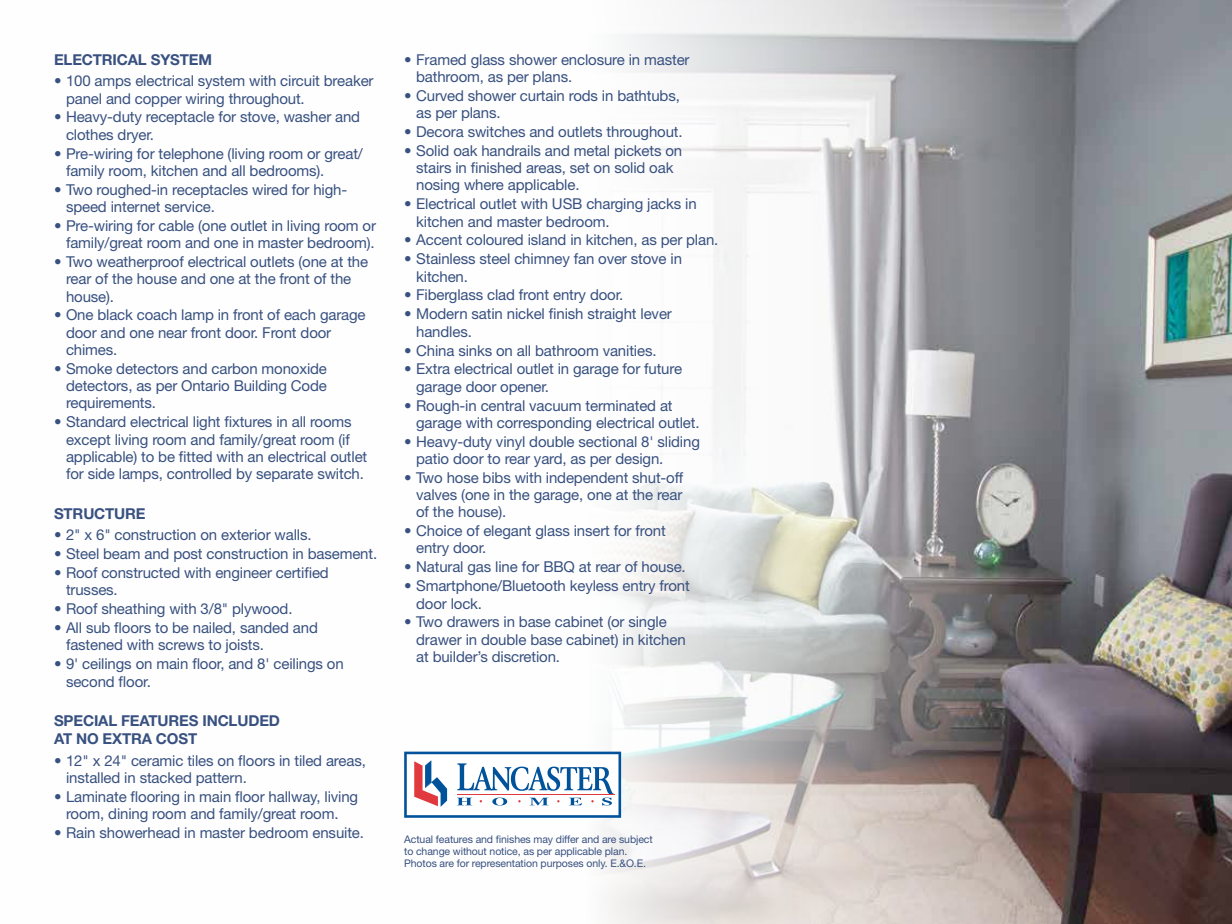
<style>
.page{position:relative;width:1232px;height:924px;background:#fff}
.page>*{position:absolute;margin:0;border:0;box-sizing:border-box;transform-origin:0 0}
.t1{font:15px/17.2px "Helvetica Neue LT Std";letter-spacing:-.01em;color:#385180}
.t2{font:700 15px/18px "Helvetica Neue LT Std";letter-spacing:-.01em;color:#385180}
.t3{font:10.5px/12px "Helvetica Neue LT Std";letter-spacing:-.01em;color:#385180}
</style>
<div class="page">
<img style="left:404px;top:0;width:827px;height:923px">
<svg style="left:404px;top:751px;width:217px;height:66px"></svg>
<p class="t2" style="left:54px;top:50px;width:159px">ELECTRICAL SYSTEM</p>
<p class="t1" style="left:66px;top:72px;width:309px;text-indent:-12px">• 100 amps electrical system with circuit breaker panel and copper wiring throughout.</p>
<p class="t1" style="left:66px;top:108px;width:295px;text-indent:-12px">• Heavy-duty receptacle for stove, washer and clothes dryer.</p>
<p class="t1" style="left:66px;top:144px;width:298px;text-indent:-12px">• Pre-wiring for telephone (living room or great/ family room, kitchen and all bedrooms).</p>
<p class="t1" style="left:66px;top:180px;width:283px;text-indent:-12px">• Two roughed-in receptacles wired for high&shy;speed internet service.</p>
<p class="t1" style="left:54px;top:217px;width:323px;text-align:right">• Pre-wiring for cable (one outlet in living room or family/great room and one in master bedroom).</p>
<p class="t1" style="left:66px;top:253px;width:303px;text-indent:-12px">• Two weatherproof electrical outlets (one at the rear of the house and one at the front of the house).</p>
<p class="t1" style="left:66px;top:306px;width:301px;text-indent:-12px">• One black coach lamp in front of each garage door and one near front door. Front door chimes.</p>
<p class="t1" style="left:66px;top:359px;width:262px;text-align:justify;text-indent:-12px">• Smoke detectors and carbon monoxide detectors, as per Ontario Building Code requirements.</p>
<p class="t1" style="left:66px;top:413px;width:303px;text-indent:-12px">• Standard electrical light fixtures in all rooms except living room and family/great room (if applicable) to be fitted with an electrical outlet for side lamps, controlled by separate switch.</p>
<p class="t2" style="left:54px;top:504px;width:93px">STRUCTURE</p>
<p class="t1" style="left:54px;top:526px;width:259px">• 2" x 6" construction on exterior walls.</p>
<p class="t1" style="left:54px;top:545px;width:325px">• Steel beam and post construction in basement.</p>
<p class="t1" style="left:66px;top:564px;width:264px;text-indent:-12px">• Roof constructed with engineer certified trusses.</p>
<p class="t1" style="left:54px;top:600px;width:240px">• Roof sheathing with 3/8" plywood.</p>
<p class="t1" style="left:66px;top:619px;width:253px;text-indent:-12px">• All sub floors to be nailed, sanded and fastened with screws to joists.</p>
<p class="t1" style="left:66px;top:655px;width:279px;text-indent:-12px">• 9' ceilings on main floor, and 8' ceilings on second floor.</p>
<p class="t2" style="left:54px;top:711px;width:227px">SPECIAL FEATURES INCLUDED<br>AT NO EXTRA COST</p>
<p class="t1" style="left:66px;top:751px;width:301px;text-indent:-12px">• 12" x 24" ceramic tiles on floors in tiled areas, installed in stacked pattern.</p>
<p class="t1" style="left:54px;top:787px;width:306px;text-align:center">• Laminate flooring in main floor hallway, living room, dining room and family/great room.</p>
<p class="t1" style="left:54px;top:824px;width:311px">• Rain showerhead in master bedroom ensuite.</p>
<p class="t1" style="left:416px;top:51px;width:275px;text-indent:-12px">• Framed glass shower enclosure in master bathroom, as per plans.</p>
<p class="t1" style="left:416px;top:87px;width:265px;text-indent:-12px">• Curved shower curtain rods in bathtubs, as per plans.</p>
<p class="t1" style="left:404px;top:123px;width:280px">• Decora switches and outlets throughout.</p>
<p class="t1" style="left:416px;top:142px;width:267px;text-indent:-12px">• Solid oak handrails and metal pickets on stairs in finished areas, set on solid oak nosing where applicable.</p>
<p class="t1" style="left:416px;top:195px;width:282px;text-indent:-12px">• Electrical outlet with USB charging jacks in kitchen and master bedroom.</p>
<p class="t1" style="left:404px;top:231px;width:316px">• Accent coloured island in kitchen, as per plan.</p>
<p class="t1" style="left:416px;top:250px;width:267px;text-indent:-12px">• Stainless steel chimney fan over stove in kitchen.</p>
<p class="t1" style="left:404px;top:286px;width:221px">• Fiberglass clad front entry door.</p>
<p class="t1" style="left:416px;top:305px;width:257px;text-indent:-12px">• Modern satin nickel finish straight lever handles.</p>
<p class="t1" style="left:404px;top:341px;width:254px">• China sinks on all bathroom vanities.</p>
<p class="t1" style="left:416px;top:360px;width:267px;text-indent:-12px">• Extra electrical outlet in garage for future garage door opener.</p>
<p class="t1" style="left:416px;top:396px;width:285px;text-indent:-12px">• Rough-in central vacuum terminated at garage with corresponding electrical outlet.</p>
<p class="t1" style="left:416px;top:432px;width:285px;text-indent:-12px">• Heavy-duty vinyl double sectional 8' sliding patio door to rear yard, as per design.</p>
<p class="t1" style="left:416px;top:468px;width:268px;text-align:justify;text-indent:-12px">• Two hose bibs with independent shut-off valves (one in the garage, one at the rear of the house).</p>
<p class="t1" style="left:416px;top:522px;width:251px;text-indent:-12px">• Choice of elegant glass insert for front entry door.</p>
<p class="t1" style="left:404px;top:558px;width:283px">• Natural gas line for BBQ at rear of house.</p>
<p class="t1" style="left:416px;top:577px;width:275px;text-indent:-12px">• Smartphone/Bluetooth keyless entry front door lock.</p>
<p class="t1" style="left:416px;top:613px;width:271px;text-indent:-12px">• Two drawers in base cabinet (or single drawer in double base cabinet) in kitchen at builder’s discretion.</p>
<p class="t3" style="left:404px;top:832px;width:250px">Actual features and finishes may differ and are subject to change without notice, as per applicable plan.<br>Photos are for representation purposes only. E.&amp;O.E.</p>
</div>
